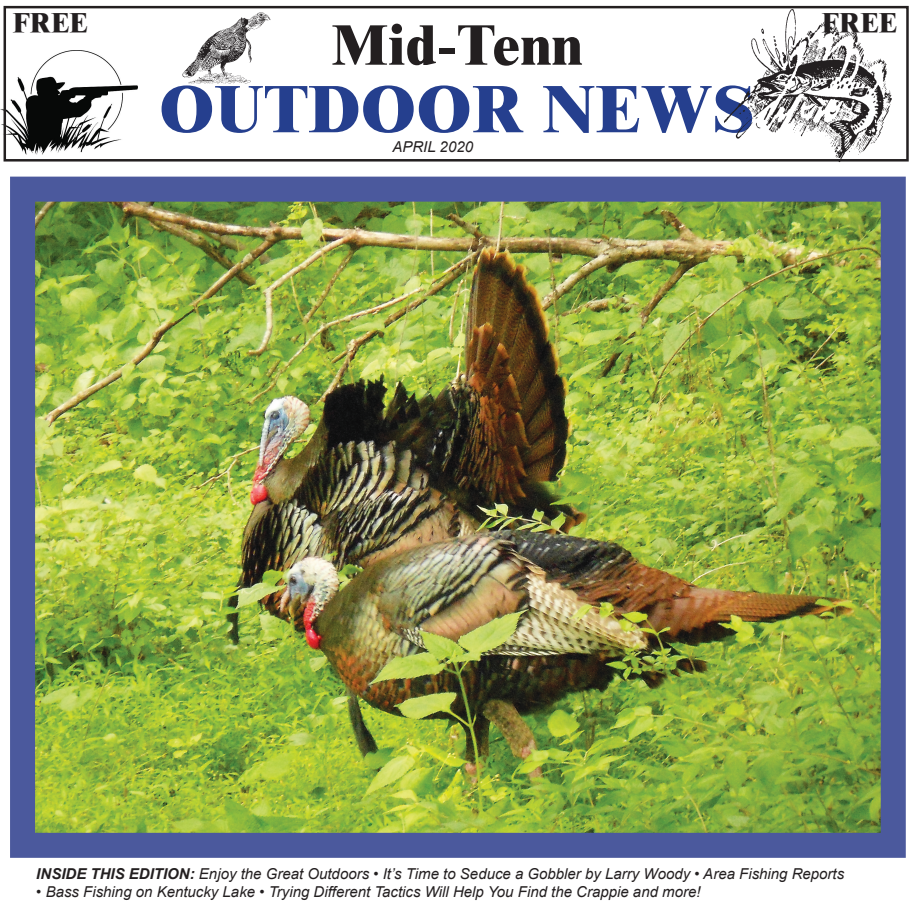
<style>
.page{position:relative;width:912px;height:912px;background:#fff}
.page>*{position:absolute;margin:0;border:0;box-sizing:border-box;transform-origin:0 0}
.t1{font:800 67.5px "Times New Roman";color:#253f8e}
.t2{font:800 57.5px "Times New Roman";color:#231f20}
.t3{font:800 27.5px "Times New Roman";color:#231f20}
.t4{font:italic 15px "Arial";color:#231f20}
.s1{font-weight:700}
</style>
<div class="page">
<img style="left:182px;top:12px;width:89px;height:72px">
<img style="left:1px;top:51px;width:137px;height:104px">
<div style="left:4px;top:6px;width:904px;height:155px;border:2px solid #231f20"></div>
<img style="left:36px;top:202px;width:843px;height:629px">
<div style="left:10px;top:176px;width:895px;height:681px;border:25px solid #4b599d"></div>
<img style="left:724px;top:8px;width:167px;height:155px">
<p class="t3" style="left:13px;top:6px;width:77px">FREE</p>
<p class="t3" style="left:821px;top:6px;width:77px">FREE</p>
<p class="t2" style="left:331px;top:11px;width:252px">Mid-Tenn</p>
<p class="t1" style="left:159px;top:69px;width:597px">OUTDOOR NEWS</p>
<p class="t4" style="left:392px;top:137px;width:82px">APRIL 2020</p>
<p class="t4" style="left:36px;top:864px;width:809px"><span class="s1">INSIDE THIS EDITION:</span> Enjoy the Great Outdoors • It’s Time to Seduce a Gobbler by Larry Woody • Area Fishing Reports</p>
<p class="t4" style="left:36px;top:882px;width:665px">• Bass Fishing on Kentucky Lake • Trying Different Tactics Will Help You Find the Crappie and more!</p>
</div>
